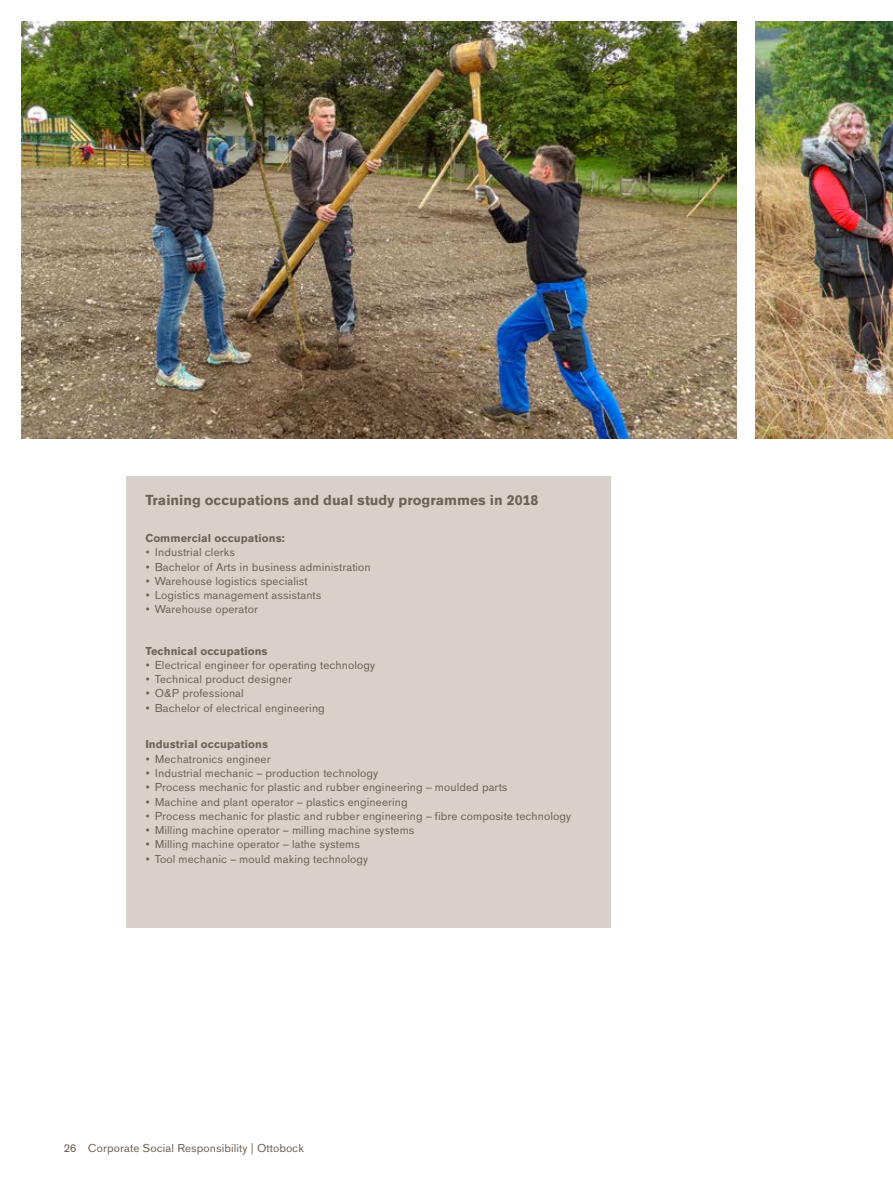
<style>
.page{position:relative;width:893px;height:1191px;background:#fff}
.page>*{position:absolute;margin:0;border:0;box-sizing:border-box;transform-origin:0 0}
.t1{font:700 14.25px "OBO Sans";color:#6d6256}
.t2{font:11.25px "OBO Sans";letter-spacing:.005em;color:#6d6256}
.t3{font:700 11.25px "OBO Sans";letter-spacing:.005em;color:#6d6256}
</style>
<div class="page">
<div style="left:127px;top:476px;width:484px;height:452px;background:#d7d1ca"></div>
<img style="left:755px;top:22px;width:138px;height:417px">
<img style="left:21px;top:21px;width:716px;height:418px">
<p class="t1" style="left:145px;top:491px;width:395px">Training occupations and dual study programmes in 2018</p>
<p class="t3" style="left:145px;top:531px;width:141px">Commercial occupations:</p>
<p class="t2" style="left:145px;top:546px;width:91px">• Industrial clerks</p>
<p class="t2" style="left:145px;top:560px;width:227px">• Bachelor of Arts in business administration</p>
<p class="t2" style="left:145px;top:574px;width:164px">• Warehouse logistics specialist</p>
<p class="t2" style="left:145px;top:588px;width:178px">• Logistics management assistants</p>
<p class="t2" style="left:145px;top:603px;width:114px">• Warehouse operator</p>
<p class="t3" style="left:145px;top:644px;width:124px">Technical occupations</p>
<p class="t2" style="left:145px;top:658px;width:231px">• Electrical engineer for operating technology</p>
<p class="t2" style="left:145px;top:672px;width:148px">• Technical product designer</p>
<p class="t2" style="left:145px;top:687px;width:100px">• O&amp;P professional</p>
<p class="t2" style="left:145px;top:701px;width:181px">• Bachelor of electrical engineering</p>
<p class="t3" style="left:145px;top:738px;width:124px">Industrial occupations</p>
<p class="t2" style="left:145px;top:752px;width:127px">• Mechatronics engineer</p>
<p class="t2" style="left:145px;top:766px;width:234px">• Industrial mechanic – production technology</p>
<p class="t2" style="left:145px;top:780px;width:364px">• Process mechanic for plastic and rubber engineering – moulded parts</p>
<p class="t2" style="left:145px;top:795px;width:264px">• Machine and plant operator – plastics engineering</p>
<p class="t2" style="left:145px;top:809px;width:427px">• Process mechanic for plastic and rubber engineering – fibre composite technology</p>
<p class="t2" style="left:145px;top:823px;width:271px">• Milling machine operator – milling machine systems</p>
<p class="t2" style="left:145px;top:838px;width:216px">• Milling machine operator – lathe systems</p>
<p class="t2" style="left:145px;top:852px;width:224px">• Tool mechanic – mould making technology</p>
<p class="t2" style="left:64px;top:1141px;width:242px">26 Corporate Social Responsibility | Ottobock</p>
</div>
